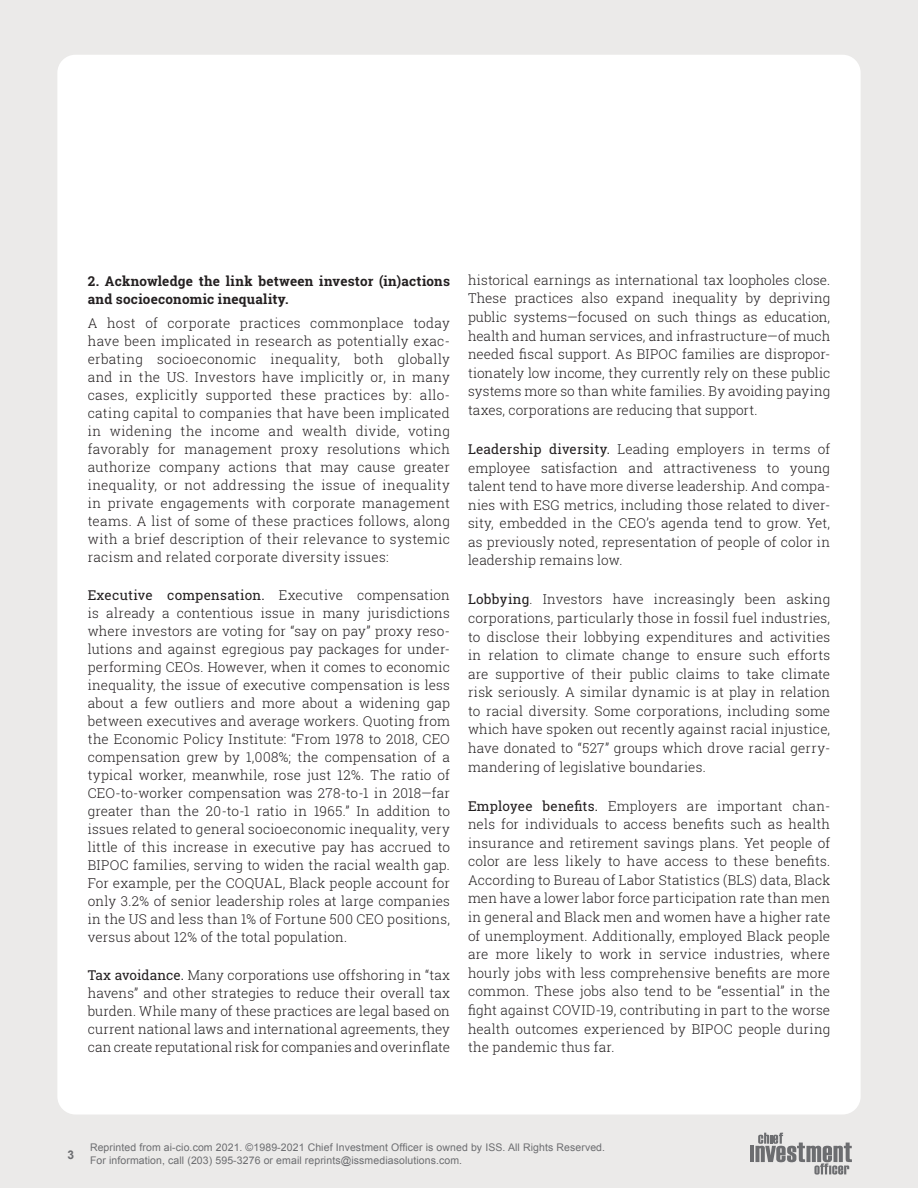
<style>
.page{position:relative;width:918px;height:1188px;background:#ebeae9}
.page>*{position:absolute;margin:0;border:0;box-sizing:border-box;transform-origin:0 0}
.A__first_body{font:300 13.5px/18px "Roboto Slab";letter-spacing:.01em;color:#231f20;text-align:justify}
.A__first_body-2{font:700 13.5px/18px "Roboto Slab";letter-spacing:.02em;color:#231f20}
.t1{font:700 12px "Arial";color:#6c6d70}
.t2{font:10.5px/12.6px "Arial";letter-spacing:.01em;color:#6c6d70}
.s1{font-weight:400}
</style>
<div class="page">
<div style="left:57px;top:55px;width:804px;height:1059px;background:#fff;border-radius:18px"></div>
<hr style="left:750px;top:1146px;width:4px;height:16px;background:#6c6d70">
<svg style="left:755px;top:1133px;width:97px;height:42px"></svg>
<p class="A__first_body-2" style="left:88px;top:272px;width:364px">2. Acknowledge the link between investor (in)actions and socioeconomic inequality.</p>
<p class="A__first_body" style="left:88px;top:313px;width:364px">A host of corporate practices commonplace today have been implicated in research as potentially exac&shy;erbating socioeconomic inequality, both globally and in the US. Investors have implicitly or, in many cases, explicitly supported these practices by: allo&shy;cating capital to companies that have been implicated in widening the income and wealth divide, voting favorably for management proxy resolutions which authorize company actions that may cause greater inequality, or not addressing the issue of inequality in private engagements with corporate management teams. A list of some of these practices follows, along with a brief description of their relevance to systemic racism and related corporate diversity issues:</p>
<p class="A__first_body" style="left:88px;top:586px;width:364px"><span class="s1">Executive compensation.</span> Executive compensation is already a contentious issue in many jurisdictions where investors are voting for “say on pay” proxy reso&shy;lutions and against egregious pay packages for under&shy;performing CEOs. However, when it comes to economic inequality, the issue of executive compensation is less about a few outliers and more about a widening gap between executives and average workers. Quoting from the Economic Policy Institute: “From 1978 to 2018, CEO compensation grew by 1,008%; the compensation of a typical worker, meanwhile, rose just 12%. The ratio of CEO-to-worker compensation was 278-to-1 in 2018—far greater than the 20-to-1 ratio in 1965.” In addition to issues related to general socioeconomic inequality, very little of this increase in executive pay has accrued to BIPOC families, serving to widen the racial wealth gap.<br>For example, per the COQUAL, Black people account for only 3.2% of senior leadership roles at large companies in the US and less than 1% of Fortune 500 CEO positions, versus about 12% of the total population.</p>
<p class="A__first_body" style="left:88px;top:966px;width:364px"><span class="s1">Tax avoidance.</span> Many corporations use offshoring in “tax havens” and other strategies to reduce their overall tax burden. While many of these practices are legal based on current national laws and international agreements, they can create reputational risk for companies and overinflate</p>
<p class="A__first_body" style="left:468px;top:270px;width:364px;line-height:18.6px">historical earnings as international tax loopholes close.<br>These practices also expand inequality by depriving public systems—focused on such things as education, health and human services, and infrastructure—of much needed fiscal support. As BIPOC families are dispropor&shy;tionately low income, they currently rely on these public systems more so than white families. By avoiding paying taxes, corporations are reducing that support.</p>
<p class="A__first_body" style="left:468px;top:439px;width:364px;line-height:18.6px"><span class="s1">Leadership diversity.</span> Leading employers in terms of employee satisfaction and attractiveness to young talent tend to have more diverse leadership. And compa&shy;nies with ESG metrics, including those related to diver&shy;sity, embedded in the CEO’s agenda tend to grow. Yet, as previously noted, representation of people of color in leadership remains low.</p>
<p class="A__first_body" style="left:468px;top:590px;width:364px;line-height:18.6px"><span class="s1">Lobbying</span>. Investors have increasingly been asking corporations, particularly those in fossil fuel industries, to disclose their lobbying expenditures and activities in relation to climate change to ensure such efforts are supportive of their public claims to take climate risk seriously. A similar dynamic is at play in relation to racial diversity. Some corporations, including some which have spoken out recently against racial injustice, have donated to “527” groups which drove racial gerry&shy;mandering of legislative boundaries.</p>
<p class="A__first_body" style="left:468px;top:796px;width:364px;line-height:18.6px"><span class="s1">Employee benefits.</span> Employers are important chan&shy;nels for individuals to access benefits such as health insurance and retirement savings plans. Yet people of color are less likely to have access to these benefits.<br>According to Bureau of Labor Statistics (BLS) data, Black men have a lower labor force participation rate than men in general and Black men and women have a higher rate of unemployment. Additionally, employed Black people are more likely to work in service industries, where hourly jobs with less comprehensive benefits are more common. These jobs also tend to be “essential” in the fight against COVID-19, contributing in part to the worse health outcomes experienced by BIPOC people during the pandemic thus far.</p>
<p class="t1" style="left:68px;top:1146px;width:8px">3</p>
<p class="t2" style="left:90px;top:1141px;width:517px">Reprinted from ai-cio.com 2021. ©1989-2021 Chief Investment Officer is owned by ISS. All Rights Reserved.<br>For information, call (203) 595-3276 or email reprints@issmediasolutions.com.</p>
</div>
